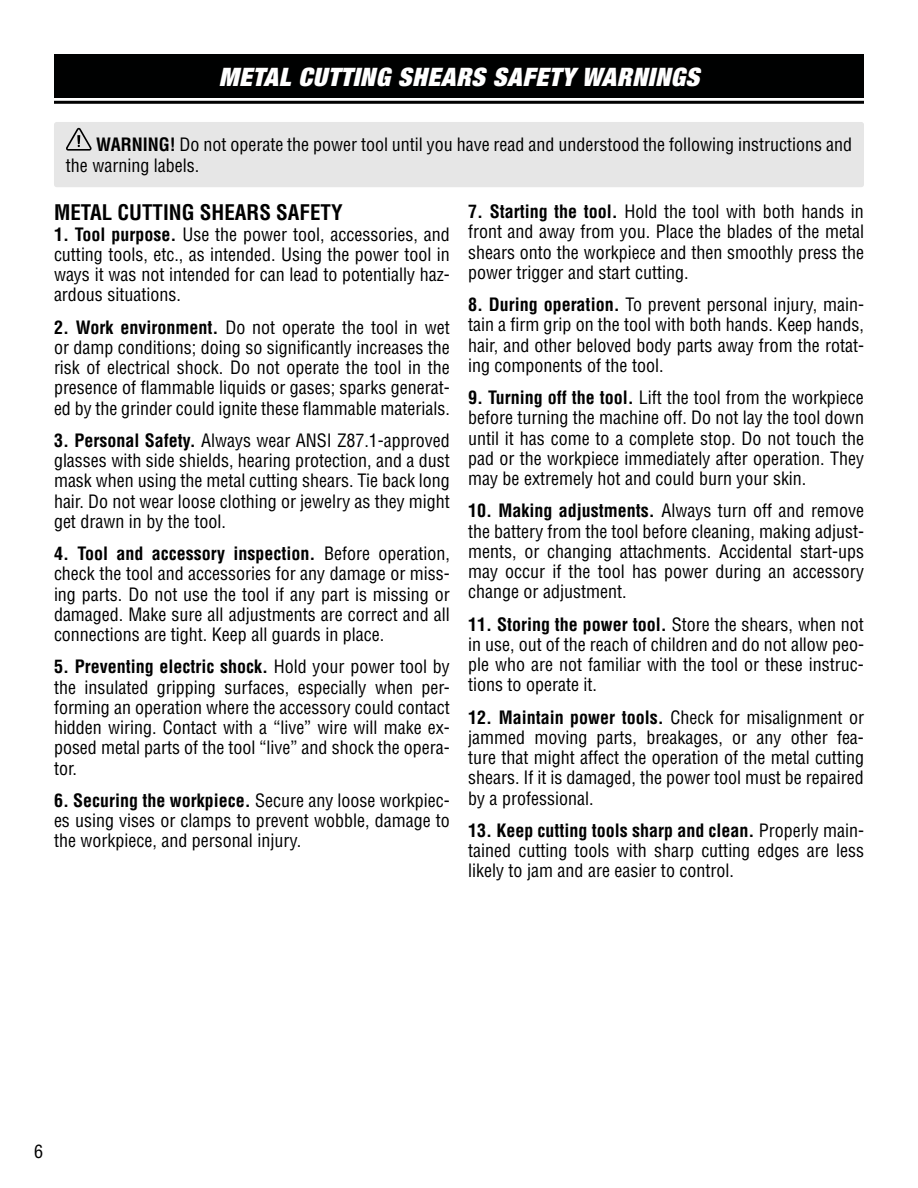
<style>
.page{position:relative;width:918px;height:1188px;background:#fff}
.page>*{position:absolute;margin:0;border:0;box-sizing:border-box;transform-origin:0 0}
.t1{font:italic 900 expanded 25.5px "Helvetica Neue";letter-spacing:.025em;color:#fff}
.t2{font:700 condensed 21px "Helvetica LT Std";color:#000}
.t3{font:condensed 18px/20.2px "Helvetica LT Std";color:#000;text-align:justify}
.s1{font-weight:700}
</style>
<div class="page">
<div style="left:54px;top:54px;width:810px;height:44px;background:#000101"></div>
<hr style="left:54px;top:101px;width:810px;height:3px;background:#000">
<div style="left:54px;top:122px;width:810px;height:65px;background:#e6e6e6;border-radius:3px"></div>
<svg style="left:66px;top:128px;width:26px;height:23px"></svg>
<h1 class="t1" style="left:219px;top:61px;width:482px">METAL CUTTING SHEARS SAFETY WARNINGS</h1>
<p class="t3" style="left:66px;top:133px;width:788px;line-height:21px;text-indent:30px"><span class="s1">WARNING!</span> Do not operate the power tool until you have read and understood the following instructions and the warning labels.</p>
<p class="t2" style="left:54px;top:199px;width:290px">METAL CUTTING SHEARS SAFETY</p>
<p class="t3" style="left:54px;top:224px;width:397px"><span class="s1">1. Tool purpose.</span> Use the power tool, accessories, and cutting tools, etc., as intended. Using the power tool in ways it was not intended for can lead to potentially haz&shy;ardous situations.</p>
<p class="t3" style="left:54px;top:317px;width:397px"><span class="s1">2. Work environment.</span> Do not operate the tool in wet or damp conditions; doing so significantly increases the risk of electrical shock. Do not operate the tool in the presence of flammable liquids or gases; sparks generat&shy;ed by the grinder could ignite these flammable materials.</p>
<p class="t3" style="left:54px;top:430px;width:397px"><span class="s1">3. Personal Safety.</span> Always wear ANSI Z87.1-approved glasses with side shields, hearing protection, and a dust mask when using the metal cutting shears. Tie back long hair. Do not wear loose clothing or jewelry as they might get drawn in by the tool.</p>
<p class="t3" style="left:54px;top:543px;width:397px"><span class="s1">4. Tool and accessory inspection.</span> Before operation, check the tool and accessories for any damage or miss&shy;ing parts. Do not use the tool if any part is missing or damaged. Make sure all adjustments are correct and all connections are tight. Keep all guards in place.</p>
<p class="t3" style="left:54px;top:657px;width:397px"><span class="s1">5. Preventing electric shock.</span> Hold your power tool by the insulated gripping surfaces, especially when per&shy;forming an operation where the accessory could contact hidden wiring. Contact with a “live” wire will make ex&shy;posed metal parts of the tool “live” and shock the opera&shy;tor.</p>
<p class="t3" style="left:54px;top:790px;width:397px"><span class="s1">6. Securing the workpiece.</span> Secure any loose workpiec&shy;es using vises or clamps to prevent wobble, damage to the workpiece, and personal injury.</p>
<p class="t3" style="left:468px;top:201px;width:397px"><span class="s1">7. Starting the tool.</span> Hold the tool with both hands in front and away from you. Place the blades of the metal shears onto the workpiece and then smoothly press the power trigger and start cutting.</p>
<p class="t3" style="left:468px;top:294px;width:397px"><span class="s1">8. During operation.</span> To prevent personal injury, main&shy;tain a firm grip on the tool with both hands. Keep hands, hair, and other beloved body parts away from the rotat&shy;ing components of the tool.</p>
<p class="t3" style="left:468px;top:387px;width:397px"><span class="s1">9. Turning off the tool.</span> Lift the tool from the workpiece before turning the machine off. Do not lay the tool down until it has come to a complete stop. Do not touch the pad or the workpiece immediately after operation. They may be extremely hot and could burn your skin.</p>
<p class="t3" style="left:468px;top:501px;width:397px"><span class="s1">10. Making adjustments.</span> Always turn off and remove the battery from the tool before cleaning, making adjust&shy;ments, or changing attachments. Accidental start-ups may occur if the tool has power during an accessory change or adjustment.</p>
<p class="t3" style="left:468px;top:614px;width:397px"><span class="s1">11. Storing the power tool.</span> Store the shears, when not in use, out of the reach of children and do not allow peo&shy;ple who are not familiar with the tool or these instruc&shy;tions to operate it.</p>
<p class="t3" style="left:468px;top:707px;width:397px"><span class="s1">12. Maintain power tools.</span> Check for misalignment or jammed moving parts, breakages, or any other fea&shy;ture that might affect the operation of the metal cutting shears. If it is damaged, the power tool must be repaired by a professional.</p>
<p class="t3" style="left:468px;top:820px;width:397px"><span class="s1">13. Keep cutting tools sharp and clean.</span> Properly main&shy;tained cutting tools with sharp cutting edges are less likely to jam and are easier to control.</p>
<p class="t3" style="left:34px;top:1141px;width:10px">6</p>
</div>
